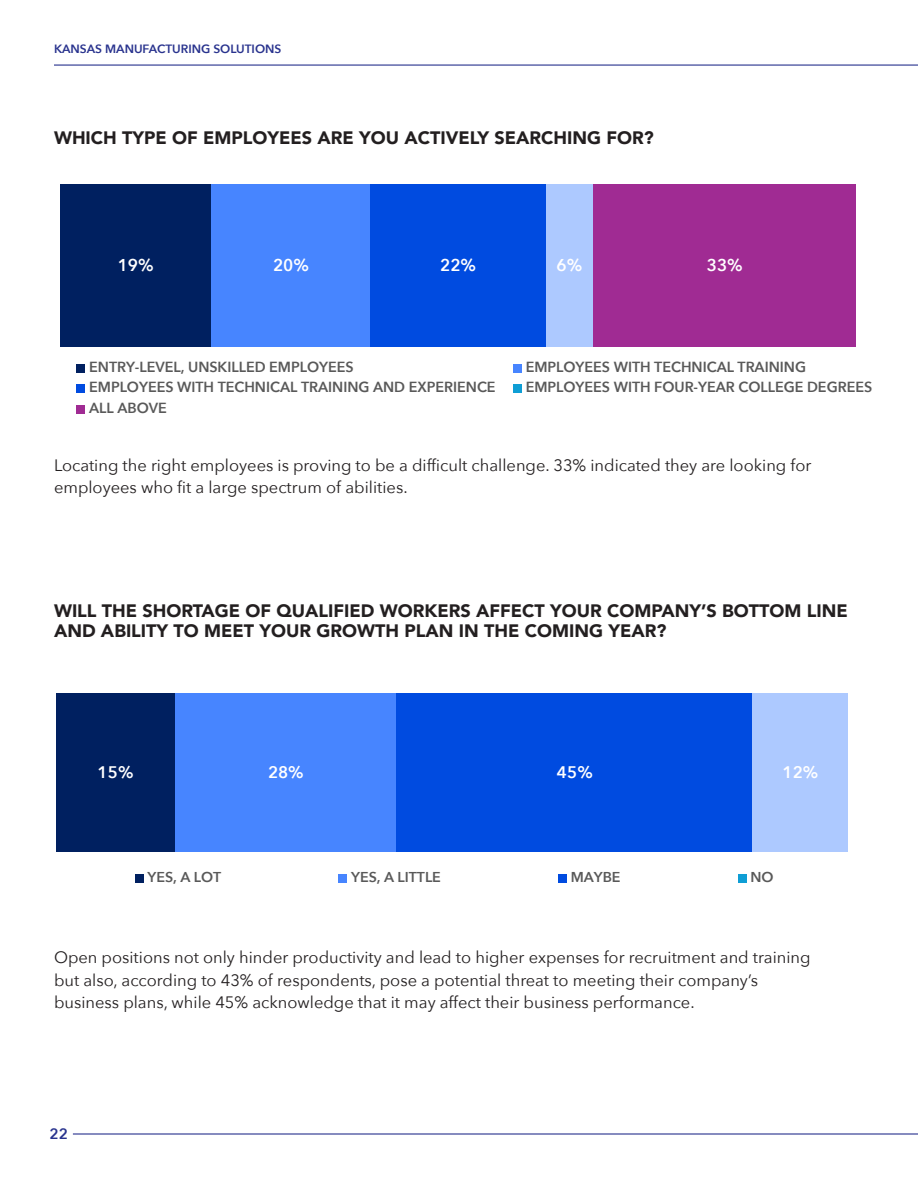
<style>
.page{position:relative;width:918px;height:1188px;background:#fff}
.page>*{position:absolute;margin:0;border:0;box-sizing:border-box;transform-origin:0 0}
.t1{font:900 18px/19.5px "Avenir";color:#231f20}
.t2{font:600 17.1px "Avenir Next";letter-spacing:-.005em;color:#fff}
.t3{font:600 16.65px "Avenir Next";letter-spacing:-.005em;color:#fff}
.t4{font:16.5px/22.5px "Avenir Next";color:#231f20}
.t5{font:600 15px "Avenir Next";color:#29338e}
.t6{font:600 14.7px "Avenir Next";color:#595959}
.t7{font:600 14.25px "Avenir Next";color:#595959}
.t8{font:600 12px "Avenir Next";color:#29338e}
</style>
<div class="page">
<div style="left:56px;top:693px;width:119px;height:159px;background:#002060"></div>
<div style="left:175px;top:693px;width:222px;height:159px;background:#4785ff"></div>
<div style="left:397px;top:693px;width:356px;height:159px;background:#004be0"></div>
<div style="left:753px;top:693px;width:95px;height:159px;background:#adc9ff"></div>
<div style="left:135px;top:875px;width:9px;height:8px;background:#002060"></div>
<div style="left:339px;top:875px;width:8px;height:8px;background:#4785ff"></div>
<div style="left:558px;top:875px;width:9px;height:8px;background:#004be0"></div>
<div style="left:738px;top:875px;width:9px;height:8px;background:#0f9ed5"></div>
<div style="left:60px;top:184px;width:151px;height:162px;background:#002060"></div>
<div style="left:211px;top:184px;width:160px;height:162px;background:#4785ff"></div>
<div style="left:371px;top:184px;width:175px;height:162px;background:#004be0"></div>
<div style="left:546px;top:184px;width:47px;height:162px;background:#adc9ff"></div>
<div style="left:593px;top:184px;width:263px;height:162px;background:#a02b93"></div>
<div style="left:77px;top:364px;width:8px;height:9px;background:#002060"></div>
<div style="left:513px;top:364px;width:9px;height:9px;background:#4785ff"></div>
<div style="left:77px;top:385px;width:8px;height:8px;background:#004be0"></div>
<div style="left:513px;top:385px;width:9px;height:8px;background:#0f9ed5"></div>
<div style="left:77px;top:405px;width:8px;height:9px;background:#a02b93"></div>
<hr style="left:54px;top:64px;width:864px;height:2px;background:#29338e">
<hr style="left:73px;top:1133px;width:845px;height:2px;background:#29338e">
<p class="t8" style="left:54px;top:39px;width:229px">KANSAS MANUFACTURING SOLUTIONS</p>
<p class="t1" style="left:54px;top:128px;width:601px">WHICH TYPE OF EMPLOYEES ARE YOU ACTIVELY SEARCHING FOR?</p>
<p class="t2" style="left:118px;top:250px;width:37px">19%</p>
<p class="t2" style="left:273px;top:250px;width:37px">20%</p>
<p class="t2" style="left:440px;top:250px;width:37px">22%</p>
<p class="t2" style="left:557px;top:250px;width:27px">6%</p>
<p class="t2" style="left:707px;top:250px;width:37px">33%</p>
<p class="t6" style="left:89px;top:354px;width:266px">ENTRY-LEVEL, UNSKILLED EMPLOYEES</p>
<p class="t6" style="left:526px;top:354px;width:282px">EMPLOYEES WITH TECHNICAL TRAINING</p>
<p class="t6" style="left:89px;top:375px;width:408px">EMPLOYEES WITH TECHNICAL TRAINING AND EXPERIENCE</p>
<p class="t6" style="left:526px;top:375px;width:348px">EMPLOYEES WITH FOUR-YEAR COLLEGE DEGREES</p>
<p class="t6" style="left:89px;top:395px;width:79px">ALL ABOVE</p>
<p class="t4" style="left:54px;top:453px;width:759px">Locating the right employees is proving to be a difficult challenge. 33% indicated they are looking for employees who fit a large spectrum of abilities.</p>
<p class="t1" style="left:54px;top:601px;width:795px">WILL THE SHORTAGE OF QUALIFIED WORKERS AFFECT YOUR COMPANY’S BOTTOM LINE<br>AND ABILITY TO MEET YOUR GROWTH PLAN IN THE COMING YEAR?</p>
<p class="t3" style="left:98px;top:757px;width:37px">15%</p>
<p class="t3" style="left:268px;top:757px;width:37px">28%</p>
<p class="t3" style="left:557px;top:757px;width:37px">45%</p>
<p class="t3" style="left:783px;top:757px;width:37px">12%</p>
<p class="t7" style="left:148px;top:865px;width:75px">YES, A LOT</p>
<p class="t7" style="left:351px;top:865px;width:91px">YES, A LITTLE</p>
<p class="t7" style="left:571px;top:865px;width:51px">MAYBE</p>
<p class="t7" style="left:750px;top:865px;width:25px">NO</p>
<p class="t4" style="left:54px;top:945px;width:758px">Open positions not only hinder productivity and lead to higher expenses for recruitment and training but also, according to 43% of respondents, pose a potential threat to meeting their company’s business plans, while 45% acknowledge that it may affect their business performance.</p>
<p class="t5" style="left:50px;top:1120px;width:20px">22</p>
</div>
